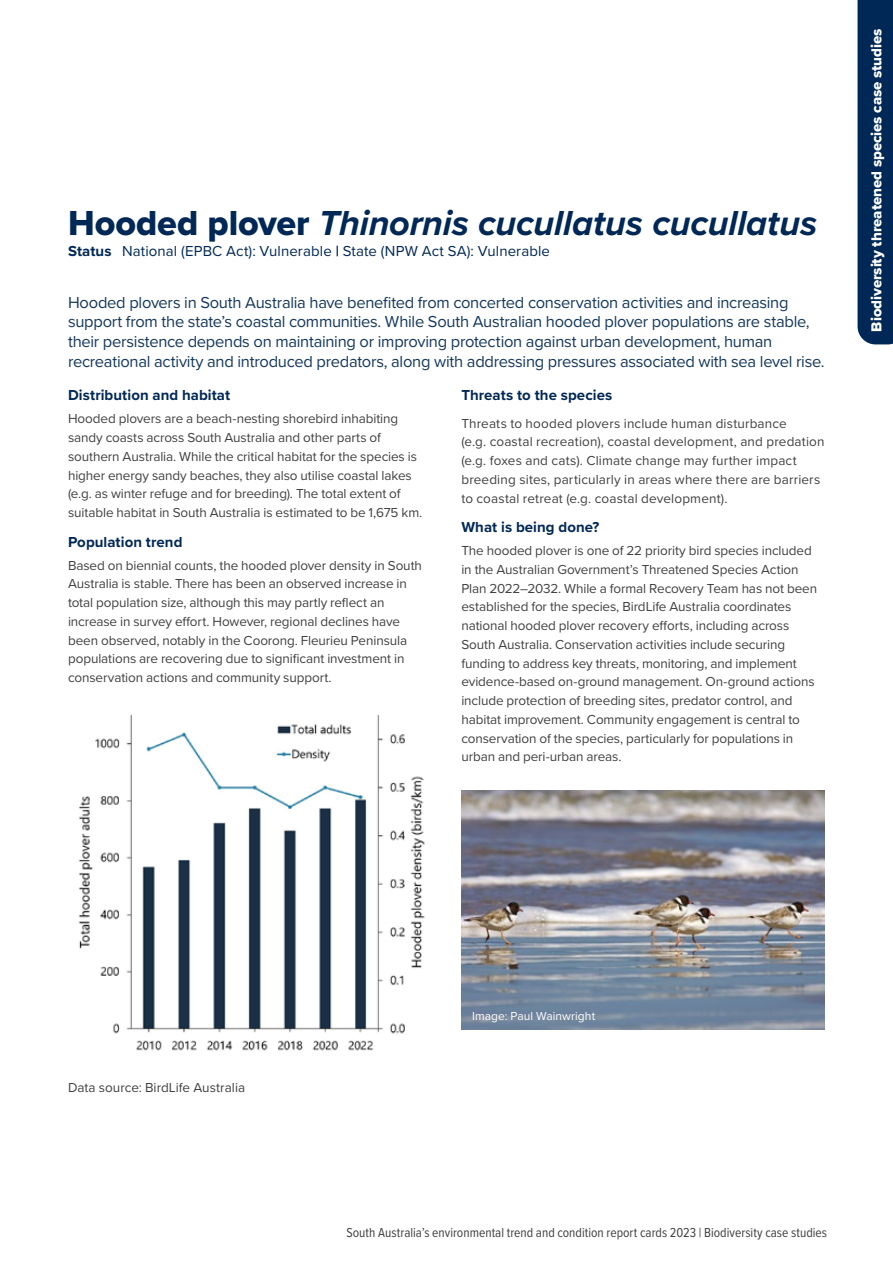
<style>
.page{position:relative;width:893px;height:1263px;background:#fff}
.page>*{position:absolute;margin:0;border:0;box-sizing:border-box;transform-origin:0 0}
.t1{font:italic 700 36px "Proxima Nova";letter-spacing:-.005em;color:#002856}
.t2{font:16.5px/19.5px "Proxima Nova";letter-spacing:-.015em;color:#15385d}
.t3{font:700 15px "Proxima Nova";letter-spacing:.005em;color:#002856}
.t4{font:15px "Proxima Nova";letter-spacing:.005em;color:#002856}
.t5{font:15px "Proxima Nova Extrabld";letter-spacing:-.005em;color:#fff}
.t6{font:13.5px/18.8px "Proxima Nova";letter-spacing:-.01em;color:#414042}
.t7{font:13.5px/18.8px "Proxima Nova";letter-spacing:.01em;color:#414042}
.t8{font:13.5px "Proxima Nova Cond";color:#414042}
.t9{font:12px "Proxima Nova";letter-spacing:.005em;color:#fff}
.s1{font-family:"Proxima Nova Extrabld";font-weight:400;font-style:normal}
.s2{font-weight:700}
</style>
<div class="page">
<img style="left:78px;top:714px;width:347px;height:337px">
<img style="left:461px;top:791px;width:364px;height:238px">
<svg style="left:857px;top:0;width:36px;height:344px;background:#0d335e"></svg>
<h1 class="t1" style="left:68px;top:196px;width:751px"><span class="s1">Hooded plover</span> Thinornis cucullatus cucullatus</h1>
<p class="t4" style="left:68px;top:239px;width:483px"><span class="s2">Status</span> National (EPBC Act): Vulnerable <span class="s2">|</span> State (NPW Act SA): Vulnerable</p>
<p class="t2" style="left:68px;top:292px;width:758px">Hooded plovers in South Australia have benefited from concerted conservation activities and increasing support from the state’s coastal communities. While South Australian hooded plover populations are stable, their persistence depends on maintaining or improving protection against urban development, human recreational activity and introduced predators, along with addressing pressures associated with sea level rise.</p>
<p class="t3" style="left:68px;top:384px;width:164px">Distribution and habitat</p>
<p class="t6" style="left:68px;top:409px;width:356px">Hooded plovers are a beach-nesting shorebird inhabiting sandy coasts across South Australia and other parts of southern Australia. While the critical habitat for the species is higher energy sandy beaches, they also utilise coastal lakes (e.g. as winter refuge and for breeding). The total extent of suitable habitat in South Australia is estimated to be 1,675 km.</p>
<p class="t3" style="left:68px;top:530px;width:116px">Population trend</p>
<p class="t6" style="left:68px;top:555px;width:356px">Based on biennial counts, the hooded plover density in South Australia is stable. There has been an observed increase in total population size, although this may partly reflect an increase in survey effort. However, regional declines have been observed, notably in the Coorong. Fleurieu Peninsula populations are recovering due to significant investment in conservation actions and community support.</p>
<p class="t3" style="left:461px;top:384px;width:152px">Threats to the species</p>
<p class="t7" style="left:461px;top:413px;width:365px">Threats to hooded plovers include human disturbance<br>(e.g. coastal recreation), coastal development, and predation (e.g. foxes and cats). Climate change may further impact breeding sites, particularly in areas where there are barriers to coastal retreat (e.g. coastal development).</p>
<p class="t3" style="left:461px;top:516px;width:139px">What is being done?</p>
<p class="t6" style="left:461px;top:540px;width:357px">The hooded plover is one of 22 priority bird species included in the Australian Government’s Threatened Species Action Plan 2022–2032. While a formal Recovery Team has not been established for the species, BirdLife Australia coordinates national hooded plover recovery efforts, including across South Australia. Conservation activities include securing funding to address key threats, monitoring, and implement evidence-based on-ground management. On-ground actions include protection of breeding sites, predator control, and habitat improvement. Community engagement is central to conservation of the species, particularly for populations in urban and peri-urban areas.</p>
<p class="t5" style="left:865px;top:331px;width:304px;rotate:-90deg">Biodiversity threatened species case studies</p>
<p class="t6" style="left:68px;top:1078px;width:179px">Data source: BirdLife Australia</p>
<p class="t9" style="left:472px;top:1007px;width:125px">Image: Paul Wainwright</p>
<p class="t8" style="left:346px;top:1222px;width:482px">South Australia’s environmental trend and condition report cards 2023 | Biodiversity case studies</p>
</div>
